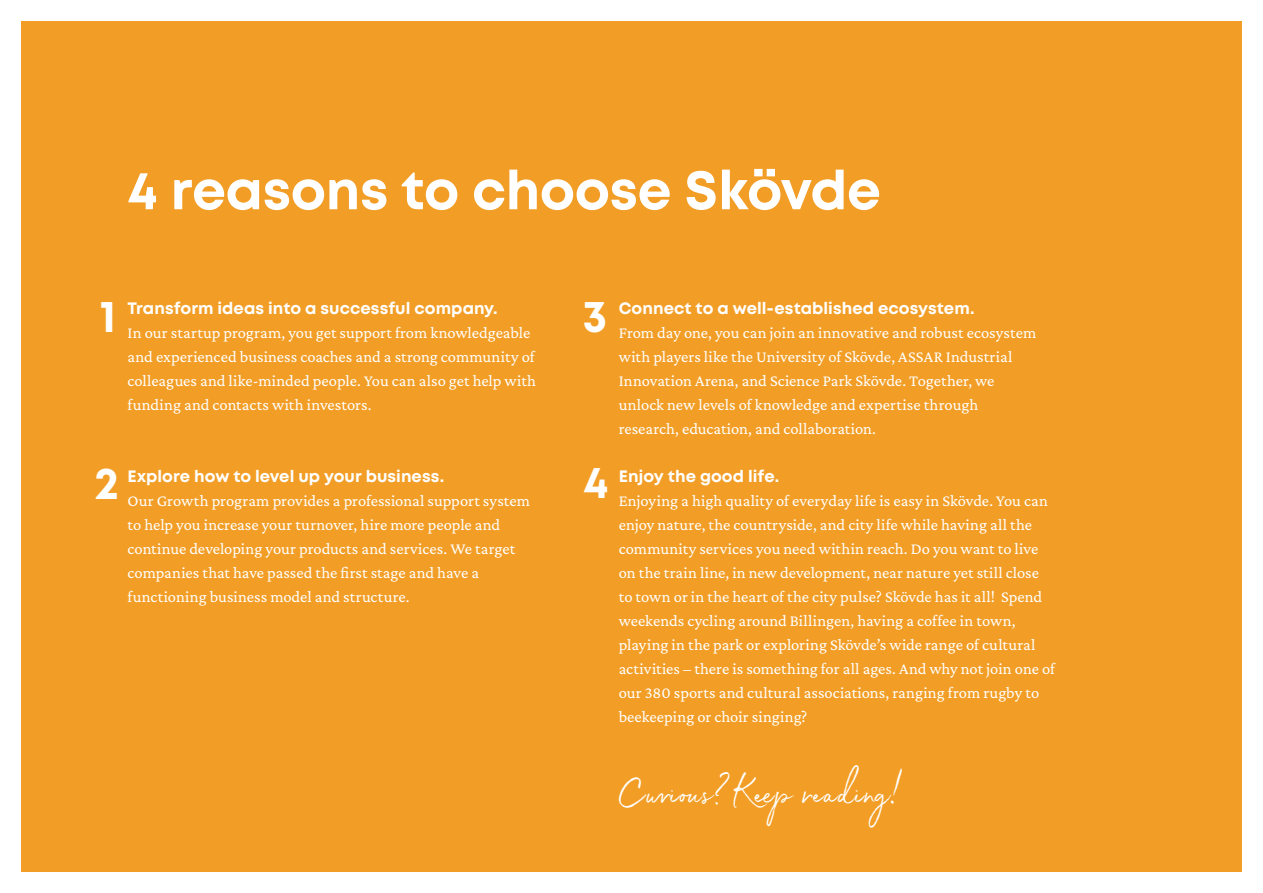
<style>
.page{position:relative;width:1263px;height:893px;background:#fff}
.page>*{position:absolute;margin:0;border:0;box-sizing:border-box;transform-origin:0 0}
.Rubrik{font:700 54px "Mont";letter-spacing:-.005em;color:#fff}
.Brödtext{font:45px "White Oleander Compact";letter-spacing:.02em;color:#fff}
.Text{font:700 45px "Mont";color:#fff}
.Brödtext-2{font:16.5px/24px "Crimson Pro";color:#fff}
.s1{font-family:"Mont";font-weight:700}
</style>
<div class="page">
<div style="left:21px;top:21px;width:1221px;height:851px;background:#f29e26"></div>
<p class="Rubrik" style="left:128px;top:155px;width:755px">4 reasons to choose Skövde</p>
<p class="Brödtext-2" style="left:128px;top:296px;width:410px"><span class="s1">Transform ideas into a successful company.<br></span>In our startup program, you get support from knowledgeable and experienced business coaches and a strong community of colleagues and like-minded people. You can also get help with funding and contacts with investors.</p>
<p class="Text" style="left:100px;top:287px;width:18px">1</p>
<p class="Text" style="left:583px;top:287px;width:26px">3</p>
<p class="Text" style="left:94px;top:454px;width:26px">2</p>
<p class="Text" style="left:584px;top:453px;width:27px">4</p>
<p class="Brödtext-2" style="left:128px;top:464px;width:404px"><span class="s1">Explore how to level up your business.<br></span>Our Growth program provides a professional support system to help you increase your turnover, hire more people and continue developing your products and services. We target companies that have passed the first stage and have a functioning business model and structure.</p>
<p class="Brödtext-2" style="left:619px;top:296px;width:419px"><span class="s1">Connect to a well-established ecosystem.<br></span>From day one, you can join an innovative and robust ecosystem with players like the University of Skövde, ASSAR Industrial Innovation Arena, and Science Park Skövde. Together, we unlock new levels of knowledge and expertise through research, education, and collaboration.</p>
<p class="Brödtext-2" style="left:619px;top:464px;width:438px"><span class="s1">Enjoy the good life.<br></span>Enjoying a high quality of everyday life is easy in Skövde. You can enjoy nature, the countryside, and city life while having all the community services you need within reach. Do you want to live on the train line, in new development, near nature yet still close to town or in the heart of the city pulse? Skövde has it all! Spend weekends cycling around Billingen, having a coffee in town, playing in the park or exploring Skövde’s wide range of cultural activities – there is something for all ages. And why not join one of our 380 sports and cultural associations, ranging from rugby to beekeeping or choir singing?</p>
<p class="Brödtext" style="left:619px;top:760px;width:284px">Curious? Keep reading!</p>
</div>
